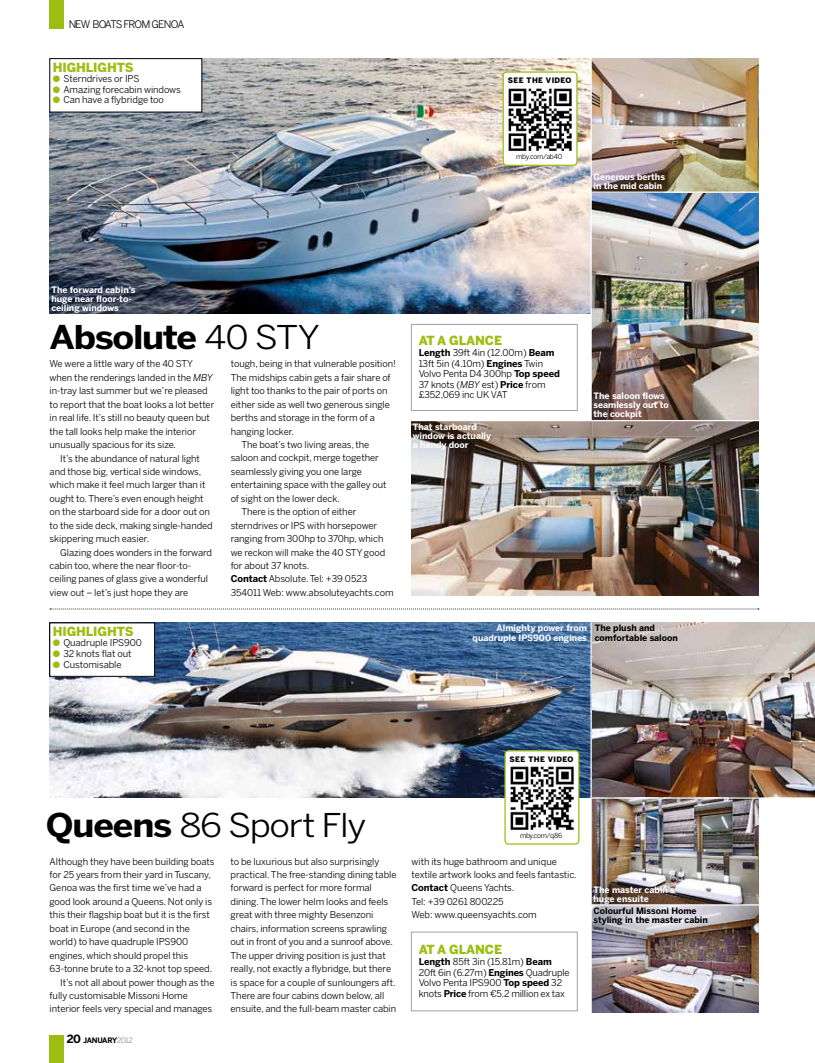
<style>
.page{position:relative;width:815px;height:1063px;background:#fff}
.page>*{position:absolute;margin:0;border:0;box-sizing:border-box;transform-origin:0 0}
.t1{font:32.5px "Benton Sans";letter-spacing:-.04em;color:#000;scale:1.1 1}
.t2{font:700 32.5px "Benton Sans";letter-spacing:-.035em;color:#000;scale:1.1 1}
.t3{font:900 12.5px "Benton Sans";letter-spacing:-.01em;color:#9cbe11}
.t4{font:10.38px "Benton Sans";color:#000}
.t5{font:9.38px/13.4px "Benton Sans";letter-spacing:-.005em;color:#000}
.t6{font:700 8.75px/9.1px "Benton Sans";color:#fff}
.t7{font:700 8.75px/9.1px "Benton Sans";color:#000}
.t8{font:900 7.5px "Benton Sans";letter-spacing:.045em;color:#000}
.t9{font:700 7.5px "Benton Sans";color:#000}
.t10{font:6.88px "Benton Sans";letter-spacing:-.045em;color:#000}
.s1{color:#9cbe11}
.s2{font-weight:400}
.s3{font-style:italic}
.s4{font-weight:700}
.s5{font-size:11.25px}
.s6{font-weight:400;color:#868786}
</style>
<div class="page">
<img style="left:50px;top:58px;width:540px;height:256px">
<img style="left:592px;top:58px;width:166px;height:362px">
<img style="left:592px;top:623px;width:223px;height:174px">
<img style="left:592px;top:799px;width:166px;height:214px">
<img style="left:411px;top:421px;width:347px;height:175px">
<img style="left:50px;top:623px;width:540px;height:174px">
<div style="left:503px;top:72px;width:74px;height:93px;background:#fff;border-radius:4px"></div>
<img style="left:508px;top:88px;width:64px;height:63px">
<div style="left:503px;top:71px;width:75px;height:95px;border:1px solid #9cbe11;border-radius:4px"></div>
<div style="left:505px;top:751px;width:74px;height:93px;background:#fff;border-radius:4px"></div>
<img style="left:510px;top:766px;width:64px;height:64px">
<div style="left:504px;top:750px;width:75px;height:95px;border:1px solid #9cbe11;border-radius:4px"></div>
<svg style="left:50px;top:609px;width:709px;height:1px"></svg>
<div style="left:411px;top:932px;width:167px;height:79px;border:1px solid #a0a1a1"></div>
<div style="left:411px;top:324px;width:167px;height:87px;border:1px solid #a0a1a1"></div>
<hr style="left:590px;top:192px;width:184px;height:1px;background:#fff">
<hr style="left:592px;top:904px;width:223px;height:2px;background:#fff">
<div style="left:50px;top:59px;width:152px;height:53px;background:#fff"></div>
<div style="left:50px;top:58px;width:152px;height:54px;border:1px solid #000"></div>
<div style="left:50px;top:623px;width:105px;height:53px;background:#fff"></div>
<div style="left:50px;top:623px;width:105px;height:54px;border:1px solid #000"></div>
<div style="left:50px;top:0;width:14px;height:28px;background:#9cbe11"></div>
<div style="left:50px;top:1035px;width:14px;height:28px;background:#9cbe11"></div>
<p class="t4" style="left:69px;top:18px;width:8px">new</p>
<p class="t4" style="left:92px;top:18px;width:20px">boats</p>
<p class="t4" style="left:123px;top:18px;width:36px">from gen</p>
<p class="t4" style="left:171px;top:18px;width:14px">oa</p>
<h2 class="t3" style="left:53px;top:60px;width:82px">HIGHLIGHTS</h2>
<p class="t5" style="left:53px;top:72px;width:88px"><span class="s1">●</span> Sterndrives or IPS</p>
<p class="t5" style="left:53px;top:83px;width:130px"><span class="s1">●</span> Amazing forecabin windows</p>
<p class="t5" style="left:53px;top:93px;width:113px"><span class="s1">●</span> Can have a flybridge too</p>
<p class="t8" style="left:508px;top:76px;width:65px">SEE THE VIDEO</p>
<p class="t10" style="left:516px;top:153px;width:47px">mby.com/ab40</p>
<p class="t6" style="left:594px;top:172px;width:73px">Generous berths in the mid cabin</p>
<p class="t6" style="left:51px;top:285px;width:86px">The forward cabin’s huge near floor-to&shy;ceiling windows</p>
<h1 class="t2" style="left:50px;top:318px;width:247px">Absolute <span class="s2">40 STY</span></h1>
<p class="t5" style="left:50px;top:357px;width:145px">We were a little wary of the 40 STY</p>
<p class="t5" style="left:50px;top:371px;width:165px">when the renderings landed in the <span class="s3">MBY</span></p>
<p class="t5" style="left:50px;top:384px;width:160px">in-tray last summer but we’re pleased</p>
<p class="t5" style="left:50px;top:398px;width:166px">to report that the boat looks a lot better</p>
<p class="t5" style="left:50px;top:411px;width:162px">in real life. It’s still no beauty queen but</p>
<p class="t5" style="left:50px;top:424px;width:148px">the tall looks help make the interior</p>
<p class="t5" style="left:50px;top:438px;width:128px">unusually spacious for its size.</p>
<p class="t5" style="left:60px;top:451px;width:141px">It’s the abundance of natural light</p>
<p class="t5" style="left:50px;top:465px;width:153px">and those big, vertical side windows,</p>
<p class="t5" style="left:50px;top:478px;width:157px">which make it feel much larger than it</p>
<p class="t5" style="left:50px;top:492px;width:156px">ought to. There’s even enough height</p>
<p class="t5" style="left:50px;top:505px;width:162px">on the starboard side for a door out on</p>
<p class="t5" style="left:50px;top:518px;width:165px">to the side deck, making single-handed</p>
<p class="t5" style="left:50px;top:532px;width:101px">skippering much easier.</p>
<p class="t5" style="left:60px;top:545px;width:153px">Glazing does wonders in the forward</p>
<p class="t5" style="left:50px;top:559px;width:143px">cabin too, where the near floor-to-</p>
<p class="t5" style="left:50px;top:572px;width:160px">ceiling panes of glass give a wonderful</p>
<p class="t5" style="left:50px;top:586px;width:140px">view out – let’s just hope they are</p>
<p class="t5" style="left:231px;top:357px;width:167px">tough, being in that vulnerable position!</p>
<p class="t5" style="left:231px;top:371px;width:161px">The midships cabin gets a fair share of</p>
<p class="t5" style="left:231px;top:384px;width:158px">light too thanks to the pair of ports on</p>
<p class="t5" style="left:231px;top:398px;width:161px">either side as well two generous single</p>
<p class="t5" style="left:231px;top:411px;width:146px">berths and storage in the form of a</p>
<p class="t5" style="left:231px;top:424px;width:65px">hanging locker.</p>
<p class="t5" style="left:241px;top:438px;width:130px">The boat’s two living areas, the</p>
<p class="t5" style="left:231px;top:451px;width:150px">saloon and cockpit, merge together</p>
<p class="t5" style="left:231px;top:465px;width:133px">seamlessly giving you one large</p>
<p class="t5" style="left:231px;top:478px;width:157px">entertaining space with the galley out</p>
<p class="t5" style="left:231px;top:492px;width:111px">of sight on the lower deck.</p>
<p class="t5" style="left:241px;top:505px;width:117px">There is the option of either</p>
<p class="t5" style="left:231px;top:518px;width:148px">sterndrives or IPS with horsepower</p>
<p class="t5" style="left:231px;top:532px;width:154px">ranging from 300hp to 370hp, which</p>
<p class="t5" style="left:231px;top:545px;width:156px">we reckon will make the 40 STY good</p>
<p class="t5" style="left:231px;top:559px;width:80px">for about 37 knots.</p>
<p class="t5" style="left:231px;top:572px;width:138px"><span class="s4">Contact</span> Absolute. Tel: +39 0523</p>
<p class="t5" style="left:231px;top:586px;width:164px">354011 Web: www.absoluteyachts.com</p>
<h2 class="t3" style="left:53px;top:624px;width:82px">HIGHLIGHTS</h2>
<p class="t5" style="left:53px;top:636px;width:91px"><span class="s1">●</span> Quadruple IPS900</p>
<p class="t5" style="left:53px;top:647px;width:80px"><span class="s1">●</span> 32 knots flat out</p>
<p class="t5" style="left:53px;top:658px;width:70px"><span class="s1">●</span> Customisable</p>
<h2 class="t3" style="left:419px;top:333px;width:85px">AT A GLANCE</h2>
<p class="t5" style="left:419px;top:347px;width:143px;line-height:10.6px"><span class="s4">Length</span> 39ft 4in (12.00m) <span class="s4">Beam<br></span>13ft 5in (4.10m) <span class="s4">Engines</span> Twin<br>Volvo Penta D4 300hp <span class="s4">Top speed<br></span>37 knots (<span class="s3">MBY</span> est) <span class="s4">Price</span> from £352,069 inc UK VAT</p>
<p class="t6" style="left:413px;top:422px;width:80px">That starboard window is actually a handy door</p>
<p class="t6" style="left:594px;top:391px;width:77px">The saloon flows seamlessly out to the cockpit</p>
<p class="t6" style="left:473px;top:624px;width:116px;text-align:right">Almighty power from quadruple IPS900 engines</p>
<p class="t7" style="left:595px;top:624px;width:85px">The plush and comfortable saloon</p>
<h1 class="t1" style="left:46px;top:806px;width:293px"><span class="s4">Queens</span> 86 Sport Fly</h1>
<p class="t8" style="left:510px;top:755px;width:65px">SEE THE VIDEO</p>
<p class="t10" style="left:520px;top:832px;width:44px">mby.com/q86</p>
<p class="t5" style="left:50px;top:854px;width:166px">Although they have been building boats</p>
<p class="t5" style="left:50px;top:868px;width:163px">for 25 years from their yard in Tuscany,</p>
<p class="t5" style="left:50px;top:881px;width:154px">Genoa was the first time we’ve had a</p>
<p class="t5" style="left:50px;top:895px;width:164px">good look around a Queens. Not only is</p>
<p class="t5" style="left:50px;top:908px;width:162px">this their flagship boat but it is the first</p>
<p class="t5" style="left:50px;top:922px;width:142px">boat in Europe (and second in the</p>
<p class="t5" style="left:50px;top:935px;width:140px">world) to have quadruple IPS900</p>
<p class="t5" style="left:50px;top:948px;width:140px">engines, which should propel this</p>
<p class="t5" style="left:50px;top:962px;width:164px">63-tonne brute to a 32-knot top speed.</p>
<p class="t5" style="left:60px;top:975px;width:156px">It’s not all about power though as the</p>
<p class="t5" style="left:50px;top:989px;width:140px">fully customisable Missoni Home</p>
<p class="t5" style="left:50px;top:1002px;width:164px">interior feels very special and manages</p>
<p class="t9" style="left:67px;top:1036px;width:68px"><span class="s5">20</span> january<span class="s6">2012</span></p>
<p class="t5" style="left:231px;top:854px;width:167px">to be luxurious but also surprisingly practical. The free-standing dining table forward is perfect for more formal dining. The lower helm looks and feels great with three mighty Besenzoni chairs, information screens sprawling out in front of you and a sunroof above.<br>The upper driving position is just that really, not exactly a flybridge, but there is space for a couple of sunloungers aft.<br>There are four cabins down below, all ensuite, and the full-beam master cabin</p>
<p class="t5" style="left:412px;top:854px;width:167px">with its huge bathroom and unique textile artwork looks and feels fantastic.<br><span class="s4">Contact</span> Queens Yachts.<br>Tel: +39 0261 800225<br>Web: www.queensyachts.com</p>
<h2 class="t3" style="left:419px;top:942px;width:85px">AT A GLANCE</h2>
<p class="t5" style="left:419px;top:956px;width:152px;line-height:10.6px"><span class="s4">Length</span> 85ft 3in (15.81m) <span class="s4">Beam<br></span>20ft 6in (6.27m) <span class="s4">Engines</span> Quadruple<br>Volvo Penta IPS900 <span class="s4">Top speed</span> 32 knots <span class="s4">Price</span> from €5.2 million ex tax</p>
<p class="t6" style="left:594px;top:885px;width:83px">The master cabin’s huge ensuite</p>
<p class="t7" style="left:594px;top:906px;width:116px">Colourful Missoni Home styling in the master cabin</p>
</div>
